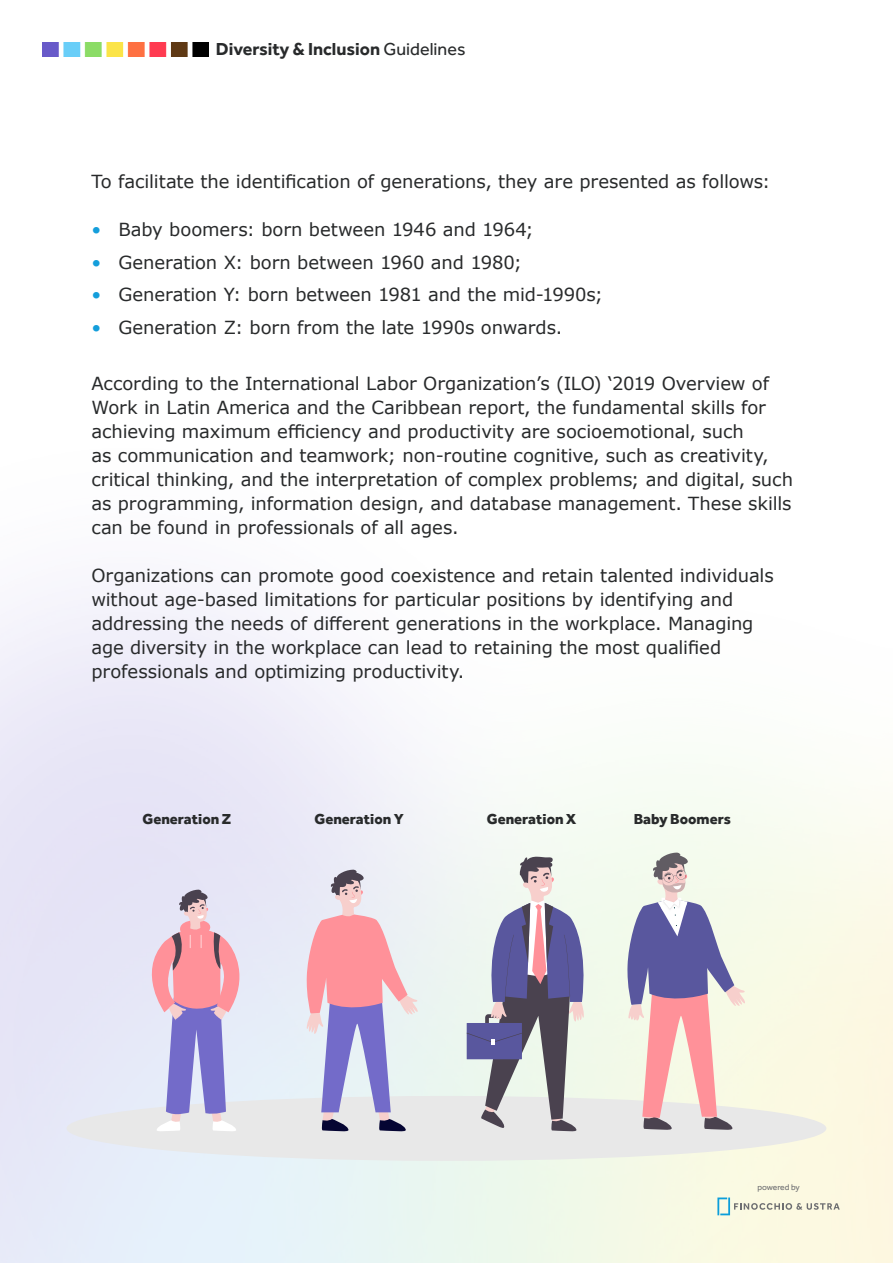
<style>
.page{position:relative;width:893px;height:1263px;background:#fff}
.page>*{position:absolute;margin:0;border:0;box-sizing:border-box;transform-origin:0 0}
.t1{font:18px/24px "Verdana";letter-spacing:-.005em;color:#282a2b}
.t2{font:700 18px "Effra";color:#282a2b}
.t3{font:800 15px "Effra";color:#282a2b}
.t4{font:8.55px "Effra";letter-spacing:-.015em;color:#6d6e71}
.s1{font-weight:400}
.s2{color:#149edb}
</style>
<div class="page">
<img style="left:0;top:42px;width:893px;height:1221px">
<svg style="left:717px;top:1197px;width:123px;height:18px;background:#dfe3d2"></svg>
<img style="left:43px;top:43px;width:165px;height:13px">
<div style="left:67px;top:1096px;width:759px;height:65px;background:#e8e8e8;border-radius:50%"></div>
<svg style="left:306px;top:870px;width:112px;height:261px;background:#d6bccf"></svg>
<svg style="left:467px;top:857px;width:121px;height:274px"></svg>
<svg style="left:136px;top:890px;width:114px;height:241px;background:#d3bdd6"></svg>
<svg style="left:627px;top:852px;width:119px;height:278px;background:#cdbbc5"></svg>
<p class="t2" style="left:216px;top:38px;width:251px">Diversity &amp; Inclusion <span class="s1">Guidelines</span></p>
<p class="t1" style="left:91px;top:169px;width:681px">To facilitate the identification of generations, they are presented as follows:</p>
<p class="t1" style="left:91px;top:217px;width:444px"><span class="s2">•</span> Baby boomers: born between 1946 and 1964;</p>
<p class="t1" style="left:91px;top:250px;width:432px"><span class="s2">•</span> Generation X: born between 1960 and 1980;</p>
<p class="t1" style="left:91px;top:282px;width:513px"><span class="s2">•</span> Generation Y: born between 1981 and the mid-1990s;</p>
<p class="t1" style="left:91px;top:315px;width:472px"><span class="s2">•</span> Generation Z: born from the late 1990s onwards.</p>
<p class="t1" style="left:91px;top:371px;width:703px">According to the International Labor Organization’s (ILO) ‘2019 Overview of Work in Latin America and the Caribbean report, the fundamental skills for achieving maximum efficiency and productivity are socioemotional, such<br>as communication and teamwork; non-routine cognitive, such as creativity, critical thinking, and the interpretation of complex problems; and digital, such as programming, information design, and database management. These skills can be found in professionals of all ages.</p>
<p class="t1" style="left:91px;top:563px;width:684px">Organizations can promote good coexistence and retain talented individuals without age-based limitations for particular positions by identifying and addressing the needs of different generations in the workplace. Managing age diversity in the workplace can lead to retaining the most qualified professionals and optimizing productivity.</p>
<p class="t3" style="left:143px;top:810px;width:90px">Generation Z</p>
<p class="t3" style="left:315px;top:810px;width:91px">Generation Y</p>
<p class="t3" style="left:487px;top:810px;width:91px">Generation X</p>
<p class="t3" style="left:634px;top:810px;width:99px">Baby Boomers</p>
<p class="t4" style="left:757px;top:1182px;width:44px">powered by</p>
</div>
